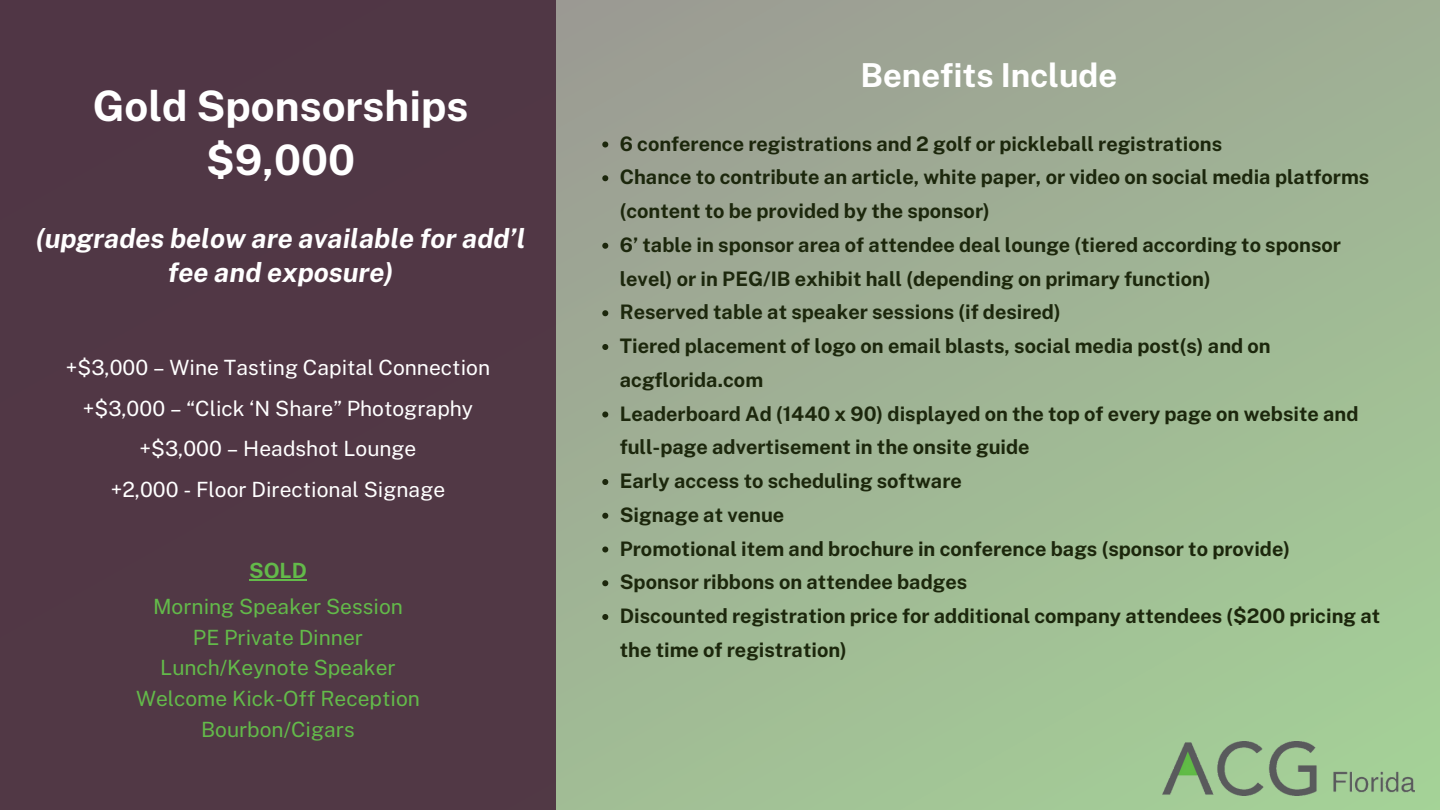
<style>
.page{position:relative;width:1440px;height:810px;background:#fff}
.page>*{position:absolute;margin:0;border:0;box-sizing:border-box;transform-origin:0 0}
.t1{font:700 42px/54px "Public Sans";color:#fff;text-align:center}
.t2{font:700 33px "Public Sans";color:#fff}
.t3{font:italic 700 27px/34.5px "Public Sans";color:#fff;text-align:center}
.t4{font:21px "Public Sans";color:#fff}
.t5{font:21px "Public Sans";color:#63ba4a}
.t6{font:700 21px "Public Sans";color:#63ba4a}
.t7{font:700 20px/33.8px "Public Sans";color:#1c270c}
</style>
<div class="page">
<div style="left:0;top:0;width:1440px;height:810px;background:linear-gradient(to bottom,#9da494,#a3c796)"></div>
<div style="left:0;top:0;width:556px;height:810px;background:#4d3241"></div>
<svg style="left:602px;top:142px;width:6px;height:6px"></svg>
<svg style="left:602px;top:175px;width:6px;height:6px"></svg>
<svg style="left:602px;top:243px;width:6px;height:6px"></svg>
<svg style="left:602px;top:310px;width:6px;height:6px"></svg>
<svg style="left:602px;top:344px;width:6px;height:6px"></svg>
<svg style="left:602px;top:412px;width:6px;height:6px"></svg>
<svg style="left:602px;top:479px;width:6px;height:6px"></svg>
<svg style="left:602px;top:513px;width:6px;height:6px"></svg>
<svg style="left:602px;top:546px;width:6px;height:6px"></svg>
<svg style="left:602px;top:580px;width:6px;height:6px"></svg>
<svg style="left:602px;top:614px;width:6px;height:6px"></svg>
<hr style="left:249px;top:579px;width:58px;height:2px;background:#63ba4a">
<img style="left:1163px;top:741px;width:252px;height:54px">
<p class="t1" style="left:93px;top:79px;width:377px">Gold Sponsorships $9,000</p>
<p class="t3" style="left:36px;top:221px;width:491px">(upgrades below are available for add’l fee and exposure)</p>
<h2 class="t4" style="left:66px;top:355px;width:426px">+$3,000 – Wine Tasting Capital Connection</h2>
<p class="t4" style="left:83px;top:396px;width:392px">+$3,000 – “Click ‘N Share” Photography</p>
<p class="t4" style="left:140px;top:436px;width:278px">+$3,000 – Headshot Lounge</p>
<p class="t4" style="left:111px;top:477px;width:336px">+2,000 - Floor Directional Signage</p>
<p class="t6" style="left:249px;top:558px;width:59px">SOLD</p>
<p class="t5" style="left:153px;top:594px;width:251px">Morning Speaker Session</p>
<p class="t5" style="left:193px;top:625px;width:172px">PE Private Dinner</p>
<p class="t5" style="left:160px;top:655px;width:237px">Lunch/Keynote Speaker</p>
<p class="t5" style="left:136px;top:686px;width:285px">Welcome Kick-Off Reception</p>
<p class="t5" style="left:201px;top:717px;width:155px">Bourbon/Cigars</p>
<p class="t2" style="left:860px;top:55px;width:258px">Benefits Include</p>
<p class="t7" style="left:620px;top:126px;width:604px">6 conference registrations and 2 golf or pickleball registrations</p>
<h1 class="t7" style="left:620px;top:160px;width:751px">Chance to contribute an article, white paper, or video on social media platforms (content to be provided by the sponsor)</h1>
<h3 class="t7" style="left:620px;top:228px;width:723px">6’ table in sponsor area of attendee deal lounge (tiered according to sponsor level) or in PEG/IB exhibit hall (depending on primary function)</h3>
<p class="t7" style="left:620px;top:295px;width:442px">Reserved table at speaker sessions (if desired)</p>
<p class="t7" style="left:620px;top:329px;width:652px">Tiered placement of logo on email blasts, social media post(s) and on acgflorida.com</p>
<p class="t7" style="left:620px;top:396px;width:740px">Leaderboard Ad (1440 x 90) displayed on the top of every page on website and full-page advertisement in the onsite guide</p>
<p class="t7" style="left:620px;top:464px;width:344px">Early access to scheduling software</p>
<p class="t7" style="left:620px;top:498px;width:166px">Signage at venue</p>
<p class="t7" style="left:620px;top:531px;width:672px">Promotional item and brochure in conference bags (sponsor to provide)</p>
<p class="t7" style="left:620px;top:565px;width:349px">Sponsor ribbons on attendee badges</p>
<p class="t7" style="left:620px;top:599px;width:762px">Discounted registration price for additional company attendees ($200 pricing at the time of registration)</p>
</div>
